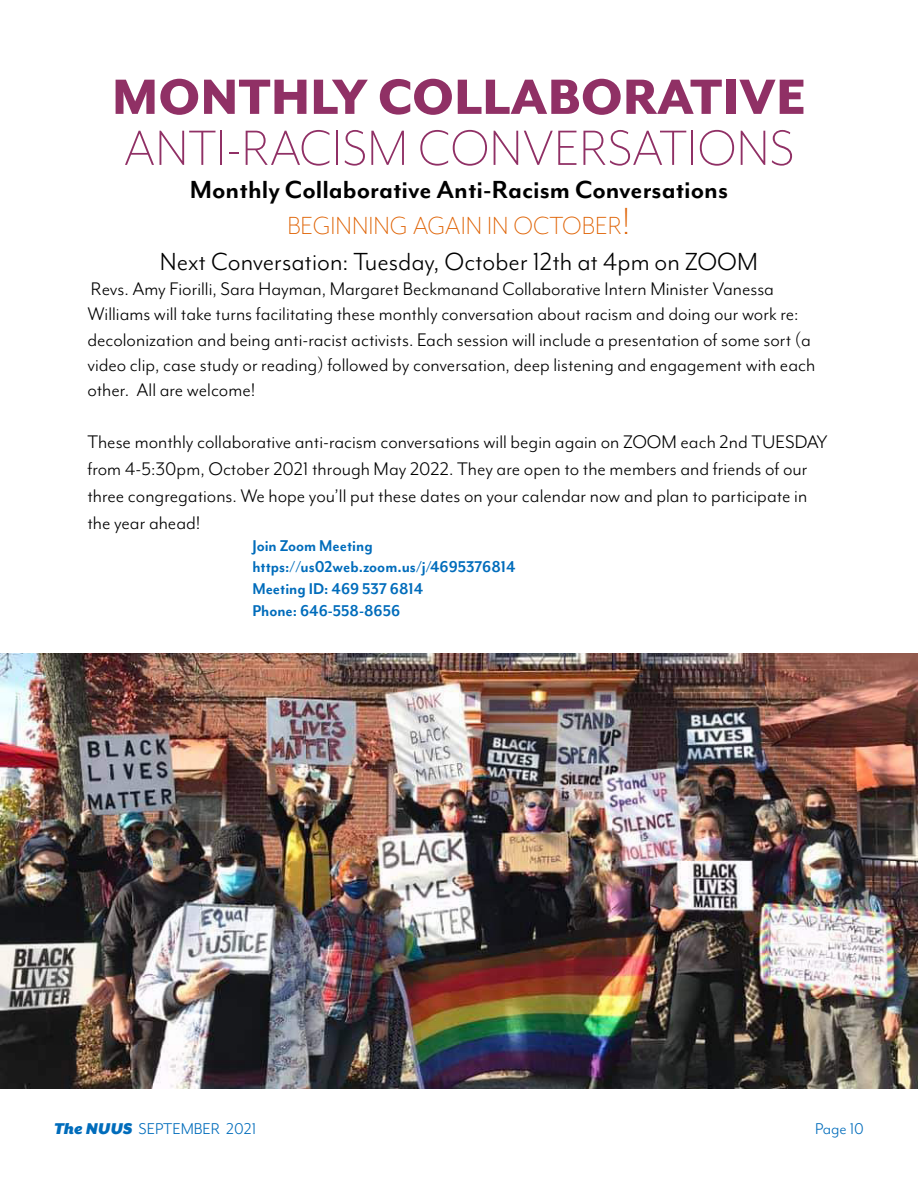
<style>
.page{position:relative;width:918px;height:1188px;background:#fff}
.page>*{position:absolute;margin:0;border:0;box-sizing:border-box;transform-origin:0 0}
.t1{font:300 57px "Mr Eaves Mod OT";color:#903065}
.t2{font:800 57px "Mr Eaves Mod OT";color:#903065}
.t3{font:28.5px/36px "Mr Eaves Mod OT";color:#000;text-align:center}
.t4{font:21px/25.2px "Mr Eaves Mod OT";color:#000}
.t5{font:700 18px/21.6px "Mr Eaves Mod OT";color:#006cbb;scale:.95 1}
.t6{font:18px "Mr Eaves Mod OT";color:#006cbb}
.s1{font-weight:700}
.s2{font-weight:300;color:#df6203}
.s3{font-weight:300;font-size:43.5px;color:#df6203}
.s4{font-family:"Mr Eaves XL San OT";font-weight:900;font-style:italic}
</style>
<div class="page">
<img style="left:0;top:654px;width:918px;height:435px">
<h1 class="t2" style="left:112px;top:66px;width:696px">MONTHLY COLLABORATIVE</h1>
<h1 class="t1" style="left:124px;top:117px;width:672px">ANTI-RACISM CONVERSATIONS</h1>
<h2 class="t3" style="left:160px;top:172px;width:600px"><span class="s1">Monthly Collaborative Anti-Racism Conversations<br></span><span class="s2">BEGINNING AGAIN IN OCTOBER</span><span class="s3">!<br></span>Next Conversation: Tuesday, October 12th at 4pm on ZOOM</h2>
<p class="t4" style="left:87px;top:277px;width:729px">Revs. Amy Fiorilli, Sara Hayman, Margaret Beckmanand Collaborative Intern Minister Vanessa Williams will take turns facilitating these monthly conversation about racism and doing our work re: decolonization and being anti-racist activists. Each session will include a presentation of some sort (a video clip, case study or reading) followed by conversation, deep listening and engagement with each other. All are welcome!</p>
<p class="t4" style="left:87px;top:429px;width:742px;line-height:27px">These monthly collaborative anti-racism conversations will begin again on ZOOM each 2nd TUESDAY from 4-5:30pm, October 2021 through May 2022. They are open to the members and friends of our three congregations. We hope you’ll put these dates on your calendar now and plan to participate in the year ahead!</p>
<p class="t5" style="left:252px;top:535px;width:279px">Join Zoom Meeting https://us02web.zoom.us/j/4695376814<br>Meeting ID: 469 537 6814<br>Phone: 646-558-8656</p>
<p class="t6" style="left:54px;top:1119px;width:204px"><span class="s4">The NUUS</span> SEPTEMBER 2021</p>
<p class="t6" style="left:815px;top:1119px;width:50px">Page 10</p>
</div>
